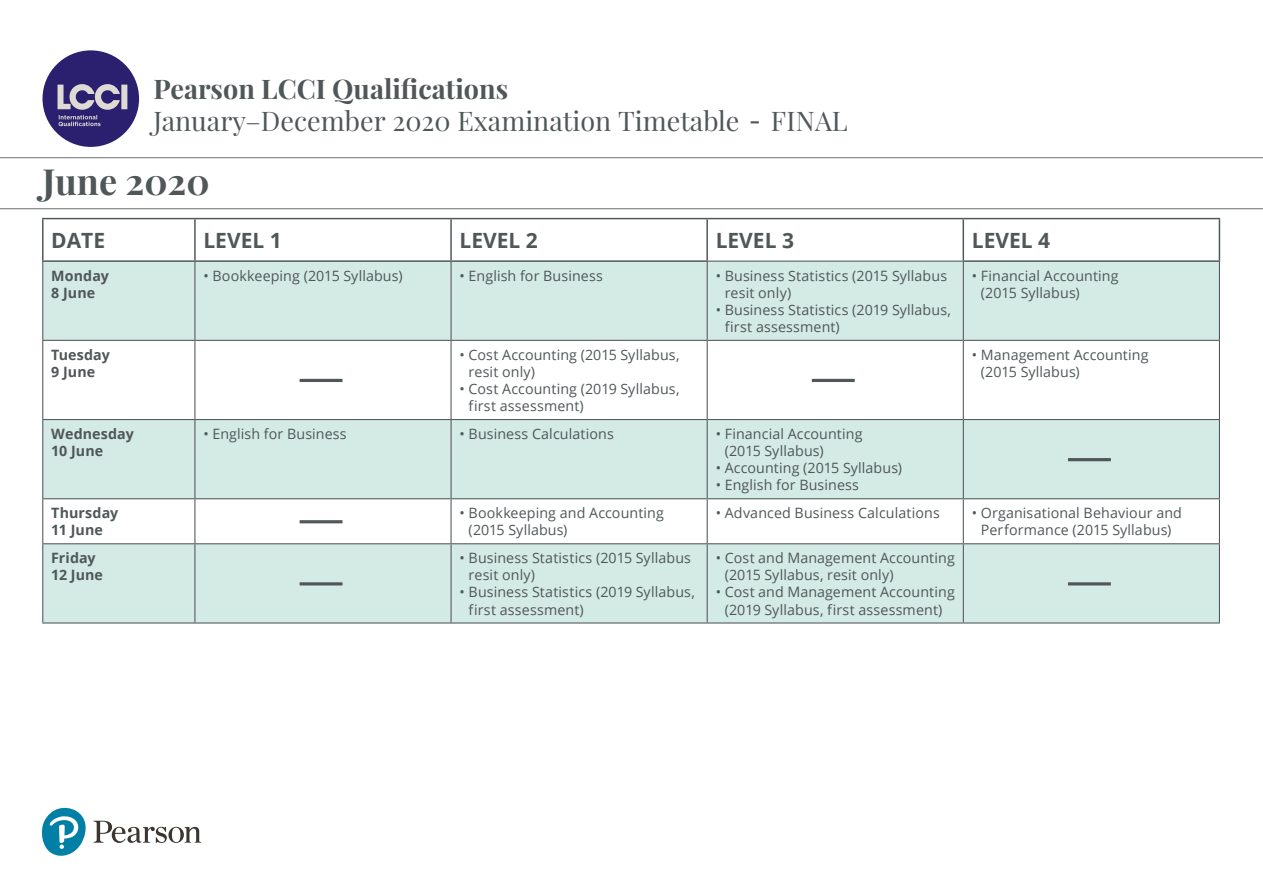
<style>
.page{position:relative;width:1263px;height:893px;background:#fff}
.page>*{position:absolute;margin:0;border:0;box-sizing:border-box;transform-origin:0 0}
.t1{font:700 36px "Playfair Display";color:#505759}
.t2{font:27px/32.4px "Playfair Display";color:#505759}
.t3{font:700 21px "Open Sans";color:#505759}
.t4{font:14.25px/17.1px "Open Sans";letter-spacing:.005em;color:#505759}
.t5{font:700 14.25px/17.1px "Open Sans";letter-spacing:.005em;color:#505759}
.s1{font-weight:700}
.s2{font-family:"Verdana"}
</style>
<div class="page">
<hr style="left:0;top:157px;width:1263px;height:1px;background:#73797a">
<hr style="left:0;top:208px;width:1263px;height:1px;background:#73797a">
<div style="left:43px;top:50px;width:96px;height:97px;background:#2a206f;border-radius:50%"></div>
<svg style="left:58px;top:84px;width:69px;height:42px"></svg>
<svg style="left:41px;top:807px;width:160px;height:49px"></svg>
<svg style="left:43px;top:262px;width:1176px;height:360px;fill:#d4eae4"></svg>
<hr style="left:708px;top:261px;width:254px;height:1px;background:#505759">
<hr style="left:707px;top:340px;width:256px;height:1px;background:#505759">
<hr style="left:42px;top:543px;width:153px;height:1px;background:#505759">
<hr style="left:42px;top:544px;width:1px;height:78px;background:#505759">
<hr style="left:451px;top:543px;width:256px;height:1px;background:#505759">
<hr style="left:707px;top:543px;width:256px;height:1px;background:#505759">
<hr style="left:963px;top:543px;width:257px;height:1px;background:#505759">
<hr style="left:1219px;top:544px;width:1px;height:78px;background:#505759">
<hr style="left:42px;top:622px;width:153px;height:1px;background:#505759">
<hr style="left:195px;top:622px;width:256px;height:1px;background:#505759">
<hr style="left:451px;top:622px;width:256px;height:1px;background:#505759">
<hr style="left:707px;top:622px;width:256px;height:1px;background:#505759">
<hr style="left:963px;top:622px;width:257px;height:1px;background:#505759">
<hr style="left:42px;top:262px;width:1px;height:78px;background:#505759">
<hr style="left:194px;top:262px;width:1px;height:78px;background:#505759">
<hr style="left:450px;top:262px;width:2px;height:78px;background:#505759">
<hr style="left:707px;top:262px;width:1px;height:78px;background:#505759">
<hr style="left:963px;top:262px;width:1px;height:78px;background:#505759">
<hr style="left:1219px;top:262px;width:1px;height:78px;background:#505759">
<hr style="left:42px;top:340px;width:153px;height:1px;background:#505759">
<hr style="left:42px;top:341px;width:1px;height:78px;background:#505759">
<hr style="left:195px;top:340px;width:256px;height:1px;background:#505759">
<hr style="left:194px;top:341px;width:1px;height:78px;background:#505759">
<hr style="left:451px;top:340px;width:256px;height:1px;background:#505759">
<hr style="left:450px;top:341px;width:2px;height:78px;background:#505759">
<hr style="left:707px;top:341px;width:1px;height:78px;background:#505759">
<hr style="left:963px;top:340px;width:257px;height:1px;background:#505759">
<hr style="left:963px;top:341px;width:1px;height:78px;background:#505759">
<hr style="left:1219px;top:341px;width:1px;height:78px;background:#505759">
<hr style="left:42px;top:419px;width:153px;height:1px;background:#505759">
<hr style="left:42px;top:420px;width:1px;height:78px;background:#505759">
<hr style="left:195px;top:419px;width:256px;height:1px;background:#505759">
<hr style="left:194px;top:420px;width:1px;height:78px;background:#505759">
<hr style="left:451px;top:419px;width:256px;height:1px;background:#505759">
<hr style="left:450px;top:420px;width:2px;height:78px;background:#505759">
<hr style="left:707px;top:419px;width:256px;height:1px;background:#505759">
<hr style="left:707px;top:420px;width:1px;height:78px;background:#505759">
<hr style="left:963px;top:419px;width:257px;height:1px;background:#505759">
<hr style="left:963px;top:420px;width:1px;height:78px;background:#505759">
<hr style="left:1219px;top:420px;width:1px;height:78px;background:#505759">
<hr style="left:42px;top:498px;width:153px;height:1px;background:#505759">
<hr style="left:42px;top:499px;width:1px;height:44px;background:#505759">
<hr style="left:195px;top:498px;width:256px;height:1px;background:#505759">
<hr style="left:194px;top:499px;width:1px;height:44px;background:#505759">
<hr style="left:451px;top:498px;width:256px;height:1px;background:#505759">
<hr style="left:450px;top:499px;width:2px;height:44px;background:#505759">
<hr style="left:707px;top:498px;width:256px;height:1px;background:#505759">
<hr style="left:707px;top:499px;width:1px;height:44px;background:#505759">
<hr style="left:963px;top:498px;width:257px;height:1px;background:#505759">
<hr style="left:963px;top:499px;width:1px;height:44px;background:#505759">
<hr style="left:1219px;top:499px;width:1px;height:44px;background:#505759">
<hr style="left:195px;top:543px;width:256px;height:1px;background:#505759">
<hr style="left:194px;top:544px;width:1px;height:78px;background:#505759">
<hr style="left:450px;top:544px;width:2px;height:78px;background:#505759">
<hr style="left:707px;top:544px;width:1px;height:78px;background:#505759">
<hr style="left:963px;top:544px;width:1px;height:78px;background:#505759">
<hr style="left:42px;top:218px;width:153px;height:1px;background:#505759">
<hr style="left:42px;top:219px;width:2px;height:41px;background:#505759">
<hr style="left:195px;top:218px;width:256px;height:1px;background:#505759">
<hr style="left:194px;top:219px;width:2px;height:41px;background:#505759">
<hr style="left:451px;top:218px;width:256px;height:1px;background:#505759">
<hr style="left:450px;top:219px;width:2px;height:41px;background:#505759">
<hr style="left:963px;top:218px;width:257px;height:1px;background:#505759">
<hr style="left:1219px;top:219px;width:1px;height:41px;background:#505759">
<hr style="left:42px;top:260px;width:153px;height:2px;background:#505759">
<hr style="left:195px;top:260px;width:256px;height:2px;background:#505759">
<hr style="left:451px;top:260px;width:257px;height:2px;background:#505759">
<hr style="left:962px;top:260px;width:258px;height:2px;background:#505759">
<hr style="left:707px;top:218px;width:256px;height:1px;background:#505759">
<hr style="left:706px;top:219px;width:2px;height:41px;background:#505759">
<hr style="left:962px;top:219px;width:2px;height:41px;background:#505759">
<hr style="left:300px;top:379px;width:42px;height:3px;background:#505759">
<hr style="left:812px;top:379px;width:43px;height:3px;background:#505759">
<hr style="left:1068px;top:458px;width:43px;height:3px;background:#505759">
<hr style="left:300px;top:520px;width:42px;height:3px;background:#505759">
<hr style="left:300px;top:582px;width:42px;height:3px;background:#505759">
<hr style="left:1068px;top:582px;width:43px;height:3px;background:#505759">
<h2 class="t2" style="left:153px;top:73px;width:696px"><span class="s1">Pearson LCCI Qualifications<br></span>January–December 2020 Examination Timetable <span class="s2">-</span> FINAL</h2>
<h1 class="t1" style="left:43px;top:158px;width:169px">June 2020</h1>
<h3 class="t3" style="left:51px;top:225px;width:55px">DATE</h3>
<h3 class="t3" style="left:203px;top:225px;width:80px">LEVEL 1</h3>
<h3 class="t3" style="left:460px;top:225px;width:80px">LEVEL 2</h3>
<h3 class="t3" style="left:716px;top:225px;width:80px">LEVEL 3</h3>
<h3 class="t3" style="left:972px;top:225px;width:80px">LEVEL 4</h3>
<p class="t5" style="left:51px;top:266px;width:59px">Monday<br>8 June</p>
<p class="t4" style="left:203px;top:266px;width:201px">• Bookkeeping (2015 Syllabus)</p>
<p class="t4" style="left:460px;top:266px;width:145px">• English for Business</p>
<p class="t4" style="left:725px;top:266px;width:224px;text-indent:-9px">• Business Statistics (2015 Syllabus resit only)</p>
<p class="t4" style="left:725px;top:301px;width:228px;text-indent:-9px">• Business Statistics (2019 Syllabus, first assessment)</p>
<p class="t4" style="left:981px;top:266px;width:139px;text-indent:-9px">• Financial Accounting (2015 Syllabus)</p>
<p class="t5" style="left:51px;top:346px;width:60px">Tuesday<br>9 June</p>
<p class="t4" style="left:469px;top:346px;width:212px;text-indent:-9px">• Cost Accounting (2015 Syllabus, resit only)</p>
<p class="t4" style="left:469px;top:380px;width:212px;text-indent:-9px">• Cost Accounting (2019 Syllabus, first assessment)</p>
<p class="t4" style="left:981px;top:346px;width:169px;text-indent:-9px">• Management Accounting (2015 Syllabus)</p>
<p class="t5" style="left:51px;top:425px;width:84px">Wednesday<br>10 June</p>
<p class="t4" style="left:203px;top:425px;width:145px">• English for Business</p>
<p class="t4" style="left:460px;top:425px;width:156px">• Business Calculations</p>
<p class="t4" style="left:725px;top:425px;width:139px;text-indent:-9px">• Financial Accounting (2015 Syllabus)</p>
<p class="t4" style="left:716px;top:459px;width:188px">• Accounting (2015 Syllabus)</p>
<p class="t4" style="left:716px;top:476px;width:145px">• English for Business</p>
<p class="t5" style="left:51px;top:504px;width:69px">Thursday<br>11 June</p>
<p class="t4" style="left:469px;top:504px;width:197px;text-indent:-9px">• Bookkeeping and Accounting (2015 Syllabus)</p>
<p class="t4" style="left:716px;top:504px;width:226px">• Advanced Business Calculations</p>
<p class="t4" style="left:972px;top:504px;width:212px;text-align:center">• Organisational Behaviour and<br>Performance (2015 Syllabus)</p>
<p class="t5" style="left:51px;top:549px;width:53px">Friday<br>12 June</p>
<p class="t4" style="left:469px;top:549px;width:224px;text-indent:-9px">• Business Statistics (2015 Syllabus resit only)</p>
<p class="t4" style="left:469px;top:583px;width:228px;text-indent:-9px">• Business Statistics (2019 Syllabus, first assessment)</p>
<p class="t4" style="left:725px;top:549px;width:232px;text-indent:-9px">• Cost and Management Accounting (2015 Syllabus, resit only)</p>
<p class="t4" style="left:716px;top:583px;width:241px;text-align:center">• Cost and Management Accounting (2019 Syllabus, first assessment)</p>
</div>
